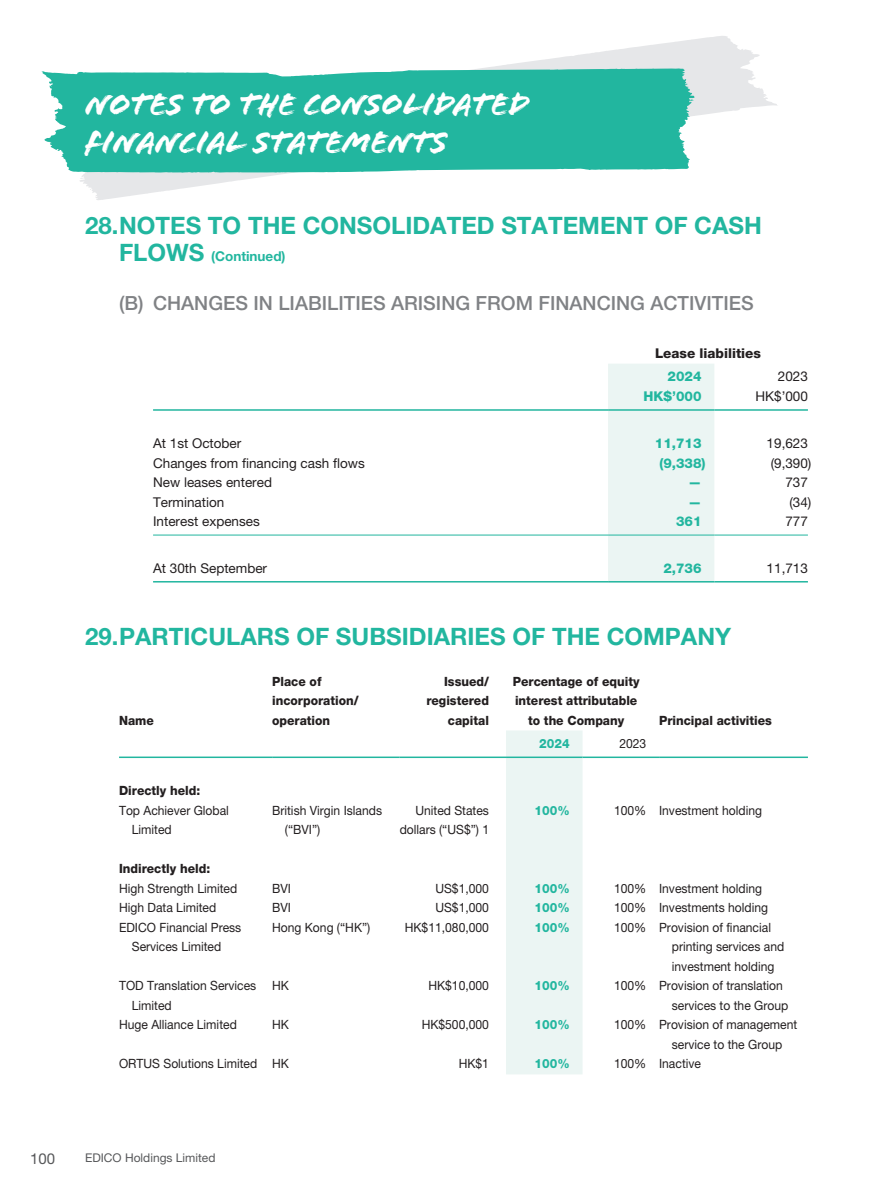
<style>
.page{position:relative;width:893px;height:1191px;background:#fff}
.page>*{position:absolute;margin:0;border:0;box-sizing:border-box;transform-origin:0 0}
.t1{font:33px/37.5px "Flood Std";letter-spacing:-.02em;color:#fff}
.t2{font:700 24px "Helvetica Neue LT Std";color:#22b69f}
.t3{font:500 19.5px "Helvetica Neue LT Std";color:#808285}
.t4{font:15px "Helvetica Neue LT Std";color:#57585a}
.t5{font:13.5px "Helvetica Neue LT Std";color:#231f20}
.t6{font:800 13.5px "Helvetica Neue LT Std";color:#22b69f}
.t7{font:700 13.5px "Helvetica Neue LT Std";color:#22b69f}
.t8{font:800 13.5px "Helvetica Neue LT Std";color:#231f20}
.t9{font:12.75px/19.5px "Helvetica Neue LT Std";color:#231f20;scale:.95 1}
.t10{font:800 12.75px/19.5px "Helvetica Neue LT Std";color:#231f20;scale:.95 1}
.t11{font:800 12.75px "Helvetica Neue LT Std";color:#22b69f;scale:.95 1}
.t12{font:12px "Helvetica Neue LT Std";color:#57585a}
.s1{font-size:24px}
</style>
<div class="page">
<svg style="left:80px;top:36px;width:697px;height:164px"></svg>
<svg style="left:42px;top:68px;width:653px;height:105px;background:#35bca7"></svg>
<div style="left:608px;top:364px;width:106px;height:217px;background:#ebf5f3"></div>
<hr style="left:153px;top:409px;width:455px;height:2px;background:#22b69f">
<hr style="left:608px;top:409px;width:106px;height:2px;background:#22b69f">
<hr style="left:714px;top:409px;width:94px;height:2px;background:#22b69f">
<hr style="left:153px;top:534px;width:455px;height:1px;background:#22b69f">
<hr style="left:608px;top:534px;width:106px;height:1px;background:#22b69f">
<hr style="left:714px;top:534px;width:94px;height:1px;background:#22b69f">
<hr style="left:153px;top:581px;width:455px;height:1px;background:#22b69f">
<hr style="left:608px;top:581px;width:106px;height:1px;background:#22b69f">
<hr style="left:714px;top:581px;width:94px;height:1px;background:#22b69f">
<div style="left:506px;top:730px;width:77px;height:344px;background:#ebf5f3"></div>
<hr style="left:119px;top:756px;width:153px;height:2px;background:#22b69f">
<hr style="left:272px;top:756px;width:128px;height:2px;background:#22b69f">
<hr style="left:400px;top:756px;width:106px;height:2px;background:#22b69f">
<hr style="left:506px;top:756px;width:77px;height:2px;background:#22b69f">
<hr style="left:583px;top:756px;width:76px;height:2px;background:#22b69f">
<hr style="left:659px;top:756px;width:149px;height:2px;background:#22b69f">
<h1 class="t1" style="left:85px;top:86px;width:446px">Notes to the Consolidated<br>Financial Statements</h1>
<h2 class="t2" style="left:85px;top:211px;width:678px">28. NOTES TO THE CONSOLIDATED STATEMENT OF CASH</h2>
<p class="t7" style="left:119px;top:248px;width:168px"><span class="s1">FLOWS</span> (Continued)</p>
<h3 class="t3" style="left:119px;top:291px;width:636px">(B) CHANGES IN LIABILITIES ARISING FROM FINANCING ACTIVITIES</h3>
<p class="t8" style="left:655px;top:345px;width:108px">Lease liabilities</p>
<p class="t6" style="left:668px;top:368px;width:36px">2024</p>
<p class="t5" style="left:778px;top:368px;width:32px">2023</p>
<p class="t6" style="left:644px;top:388px;width:60px">HK$’000</p>
<p class="t5" style="left:755px;top:388px;width:54px">HK$’000</p>
<p class="t5" style="left:153px;top:435px;width:90px">At 1st October</p>
<p class="t6" style="left:655px;top:435px;width:48px">11,713</p>
<p class="t5" style="left:767px;top:435px;width:43px">19,623</p>
<p class="t5" style="left:153px;top:455px;width:213px">Changes from financing cash flows</p>
<p class="t6" style="left:659px;top:455px;width:48px">(9,338)</p>
<p class="t5" style="left:771px;top:455px;width:42px">(9,390)</p>
<p class="t5" style="left:153px;top:474px;width:120px">New leases entered</p>
<p class="t6" style="left:688px;top:474px;width:15px">—</p>
<p class="t5" style="left:785px;top:474px;width:24px">737</p>
<p class="t5" style="left:153px;top:493px;width:73px">Termination</p>
<p class="t6" style="left:688px;top:494px;width:15px">—</p>
<p class="t5" style="left:789px;top:493px;width:24px">(34)</p>
<p class="t5" style="left:153px;top:513px;width:108px">Interest expenses</p>
<p class="t6" style="left:676px;top:513px;width:27px">361</p>
<p class="t5" style="left:785px;top:513px;width:24px">777</p>
<p class="t5" style="left:153px;top:560px;width:116px">At 30th September</p>
<p class="t6" style="left:663px;top:560px;width:40px">2,736</p>
<p class="t5" style="left:767px;top:560px;width:43px">11,713</p>
<h2 class="t2" style="left:85px;top:621px;width:648px">29. PARTICULARS OF SUBSIDIARIES OF THE COMPANY</h2>
<p class="t10" style="left:119px;top:710px;width:38px">Name</p>
<p class="t10" style="left:272px;top:671px;width:93px">Place of incorporation/ operation</p>
<p class="t10" style="left:426px;top:671px;width:67px;text-align:right">Issued/ registered capital</p>
<p class="t10" style="left:513px;top:671px;width:135px;text-align:center">Percentage of equity interest attributable to the Company</p>
<p class="t11" style="left:539px;top:736px;width:34px">2024</p>
<p class="t9" style="left:619px;top:734px;width:30px">2023</p>
<p class="t10" style="left:659px;top:710px;width:120px">Principal activities</p>
<p class="t10" style="left:119px;top:781px;width:87px">Directly held:</p>
<p class="t9" style="left:132px;top:800px;width:104px;text-indent:-13px">Top Achiever Global<br>Limited</p>
<p class="t9" style="left:285px;top:800px;width:104px;text-indent:-13px">British Virgin Islands (“BVI”)</p>
<p class="t9" style="left:400px;top:800px;width:96px;text-align:right">United States dollars (“US$”) 1</p>
<p class="t11" style="left:535px;top:803px;width:39px">100%</p>
<p class="t9" style="left:614px;top:800px;width:157px">100% Investment holding</p>
<p class="t10" style="left:119px;top:859px;width:97px">Indirectly held:</p>
<p class="t9" style="left:119px;top:878px;width:126px">High Strength Limited</p>
<p class="t9" style="left:272px;top:878px;width:21px">BVI</p>
<p class="t9" style="left:435px;top:878px;width:58px">US$1,000</p>
<p class="t11" style="left:535px;top:881px;width:39px">100%</p>
<p class="t9" style="left:614px;top:878px;width:157px">100% Investment holding</p>
<p class="t9" style="left:119px;top:898px;width:104px">High Data Limited</p>
<p class="t9" style="left:272px;top:898px;width:21px">BVI</p>
<p class="t9" style="left:435px;top:898px;width:58px">US$1,000</p>
<p class="t11" style="left:535px;top:900px;width:39px">100%</p>
<p class="t9" style="left:614px;top:898px;width:164px">100% Investments holding</p>
<p class="t9" style="left:119px;top:917px;width:130px;text-align:center">EDICO Financial Press<br>Services Limited</p>
<p class="t9" style="left:272px;top:917px;width:105px">Hong Kong (“HK”)</p>
<p class="t9" style="left:405px;top:917px;width:90px">HK$11,080,000</p>
<p class="t11" style="left:535px;top:919px;width:39px">100%</p>
<p class="t9" style="left:672px;top:917px;width:120px;text-indent:-58px">100% Provision of financial printing services and investment holding</p>
<p class="t9" style="left:132px;top:976px;width:133px;text-indent:-13px">TOD Translation Services<br>Limited</p>
<p class="t9" style="left:272px;top:976px;width:19px">HK</p>
<p class="t9" style="left:428px;top:976px;width:65px">HK$10,000</p>
<p class="t11" style="left:535px;top:978px;width:39px">100%</p>
<p class="t9" style="left:672px;top:976px;width:124px;text-indent:-58px">100% Provision of translation services to the Group</p>
<p class="t9" style="left:119px;top:1015px;width:125px">Huge Alliance Limited</p>
<p class="t9" style="left:272px;top:1015px;width:19px">HK</p>
<p class="t9" style="left:422px;top:1015px;width:72px">HK$500,000</p>
<p class="t11" style="left:535px;top:1017px;width:39px">100%</p>
<p class="t9" style="left:672px;top:1015px;width:134px;text-indent:-58px">100% Provision of management service to the Group</p>
<p class="t9" style="left:119px;top:1054px;width:180px">ORTUS Solutions Limited HK</p>
<p class="t9" style="left:459px;top:1054px;width:33px">HK$1</p>
<p class="t11" style="left:535px;top:1056px;width:39px">100%</p>
<p class="t9" style="left:614px;top:1054px;width:93px">100% Inactive</p>
<p class="t4" style="left:30px;top:1149px;width:27px">100</p>
<p class="t12" style="left:85px;top:1151px;width:132px">EDICO Holdings Limited</p>
</div>
